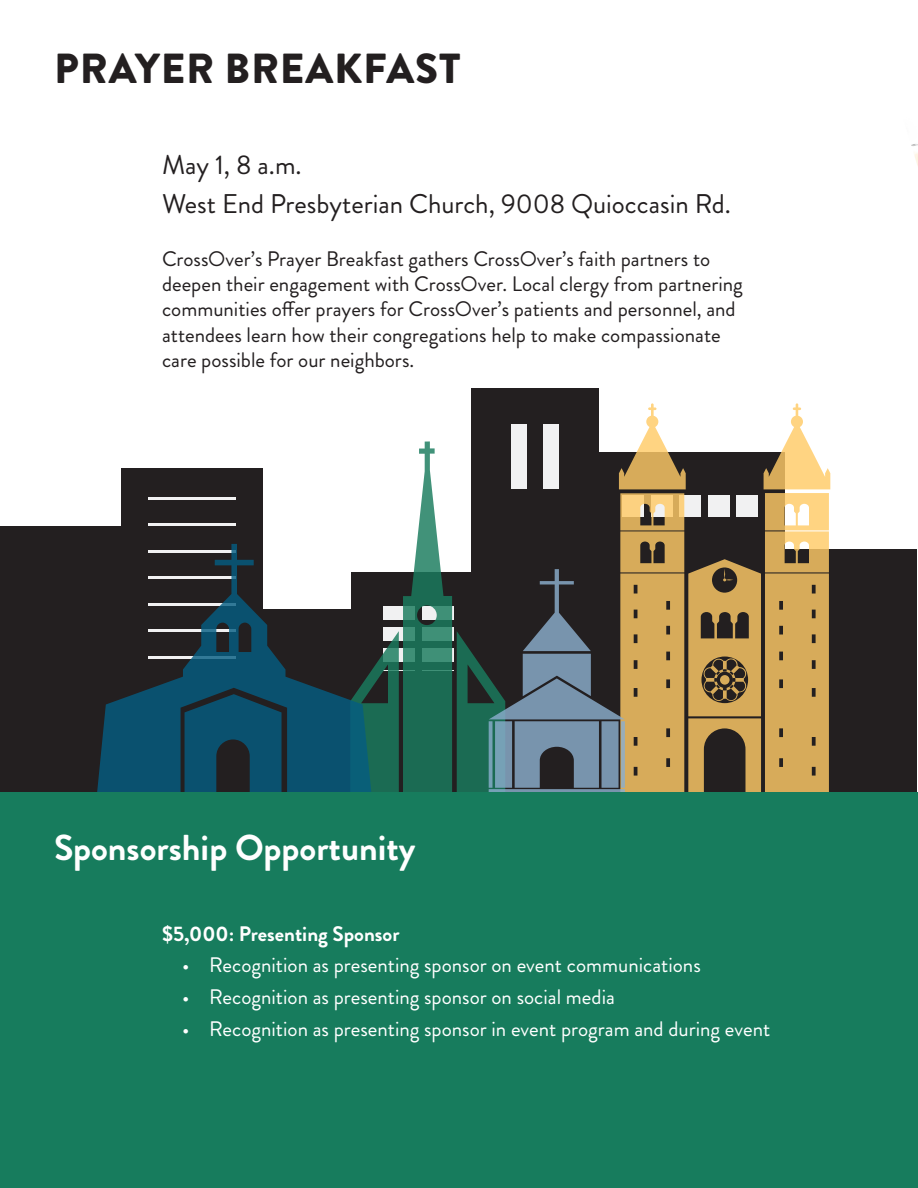
<style>
.page{position:relative;width:918px;height:1188px;background:#fff}
.page>*{position:absolute;margin:0;border:0;box-sizing:border-box;transform-origin:0 0}
.t1{font:900 42px "Brandon Grotesque";letter-spacing:.02em;color:#231f20}
.t2{font:700 36px "Brandon Grotesque";color:#fff}
.t3{font:27px/39.2px "Brandon Grotesque";color:#231f20}
.t4{font:21px/25.2px "Brandon Grotesque";color:#231f20}
.t5{font:21px "Brandon Grotesque";color:#fff}
.t6{font:700 21px "Brandon Grotesque";color:#fff}
</style>
<div class="page">
<img style="left:911px;top:144px;width:7px;height:22px">
<div style="left:471px;top:389px;width:128px;height:404px;background:#231f20"></div>
<div style="left:122px;top:468px;width:141px;height:324px;background:#231f20"></div>
<hr style="left:149px;top:497px;width:87px;height:3px;background:#f1f1f2">
<hr style="left:149px;top:523px;width:87px;height:3px;background:#f1f1f2">
<div style="left:785px;top:550px;width:131px;height:243px;background:#231f20"></div>
<div style="left:0;top:526px;width:122px;height:267px;background:#231f20"></div>
<svg style="left:371px;top:441px;width:118px;height:352px"></svg>
<svg style="left:97px;top:544px;width:274px;height:249px"></svg>
<svg style="left:489px;top:403px;width:341px;height:390px"></svg>
<div style="left:0;top:793px;width:918px;height:395px;background:#177c5d"></div>
<h1 class="t1" style="left:54px;top:39px;width:408px">PRAYER BREAKFAST</h1>
<p class="t3" style="left:162px;top:146px;width:570px">May 1, 8 a.m.<br>West End Presbyterian Church, 9008 Quioccasin Rd.</p>
<p class="t4" style="left:162px;top:247px;width:582px">CrossOver’s Prayer Breakfast gathers CrossOver’s faith partners to deepen their engagement with CrossOver. Local clergy from partnering communities offer prayers for CrossOver’s patients and personnel, and attendees learn how their congregations help to make compassionate care possible for our neighbors.</p>
<h2 class="t2" style="left:54px;top:823px;width:363px">Sponsorship Opportunity</h2>
<p class="t6" style="left:162px;top:919px;width:239px">$5,000: Presenting Sponsor</p>
<p class="t5" style="left:182px;top:951px;width:520px">• Recognition as presenting sponsor on event communications</p>
<p class="t5" style="left:182px;top:983px;width:434px">• Recognition as presenting sponsor on social media</p>
<p class="t5" style="left:182px;top:1015px;width:590px">• Recognition as presenting sponsor in event program and during event</p>
</div>
